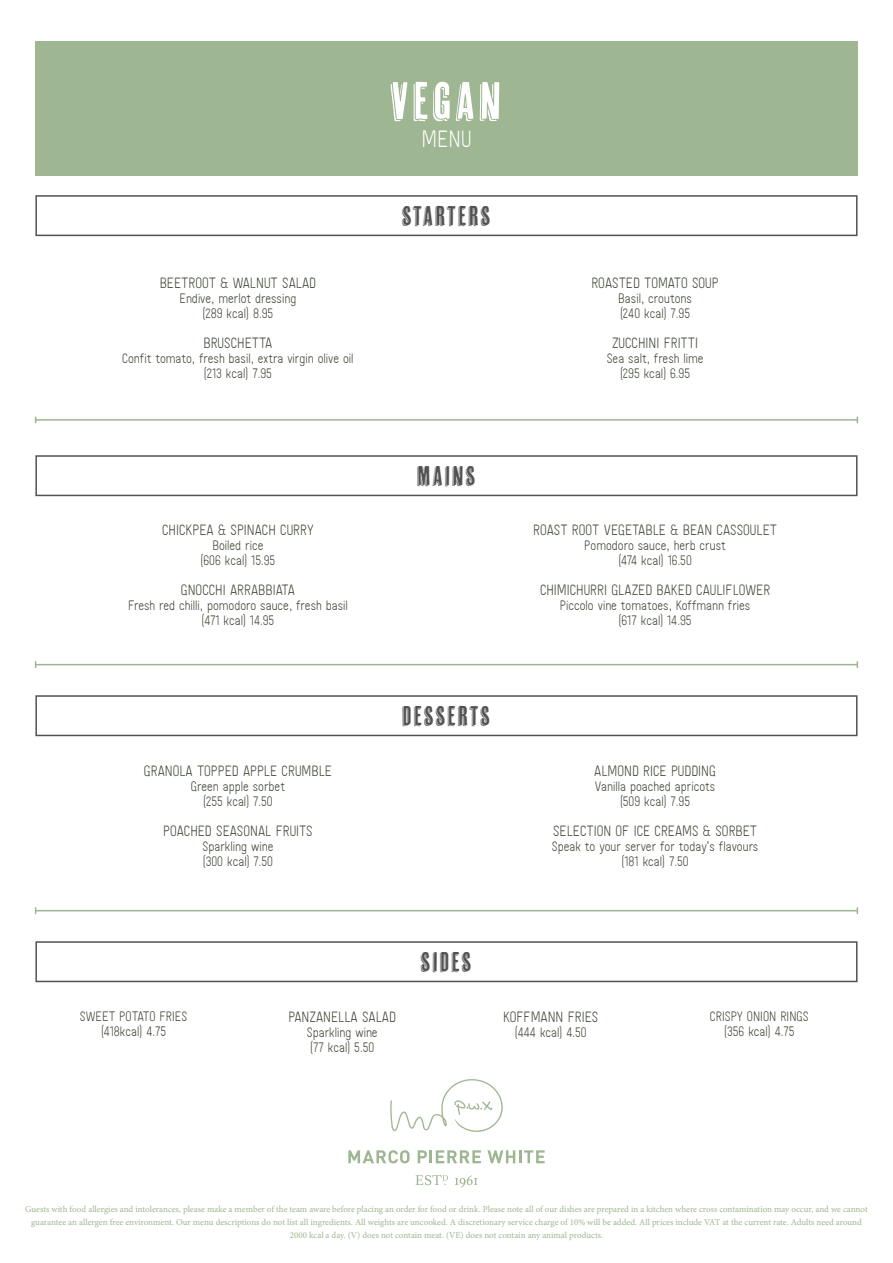
<style>
.page{position:relative;width:893px;height:1263px;background:#fff}
.page>*{position:absolute;margin:0;border:0;box-sizing:border-box;transform-origin:0 0}
.t1{font:52.5px "Cheap Pine";letter-spacing:.08em;color:#fff}
.t2{font:28.5px "Festivo LC Mini";color:#fff}
.t3{font:27px "Cheap Pine";letter-spacing:.08em;color:#525252}
.t4{font:18px "Festivo LC Mini";color:#3a4231}
.t5{font:16.5px/15px "Festivo LC Mini";color:#3a4231;text-align:center}
.t6{font:9px/12.6px "Minion Pro";color:#9eb691;text-align:center}
</style>
<div class="page">
<div style="left:35px;top:41px;width:822px;height:135px;background:#9eb691"></div>
<div style="left:35px;top:195px;width:822px;height:41px;border:2px solid #525252"></div>
<div style="left:35px;top:455px;width:822px;height:41px;border:2px solid #525252"></div>
<div style="left:35px;top:695px;width:822px;height:41px;border:2px solid #525252"></div>
<div style="left:35px;top:941px;width:822px;height:41px;border:2px solid #525252"></div>
<svg style="left:455px;top:1175px;width:22px;height:13px"></svg>
<svg style="left:416px;top:1175px;width:32px;height:10px"></svg>
<svg style="left:348px;top:1150px;width:62px;height:13px"></svg>
<svg style="left:418px;top:1150px;width:63px;height:13px"></svg>
<svg style="left:487px;top:1150px;width:58px;height:13px"></svg>
<svg style="left:390px;top:1079px;width:113px;height:53px"></svg>
<hr style="left:36px;top:419px;width:821px;height:2px;background:#9eb691">
<hr style="left:36px;top:664px;width:821px;height:1px;background:#9eb691">
<hr style="left:36px;top:910px;width:821px;height:1px;background:#9eb691">
<h1 class="t1" style="left:391px;top:72px;width:112px">VEGAN</h1>
<h2 class="t2" style="left:422px;top:125px;width:51px">MENU</h2>
<p class="t4" style="left:160px;top:274px;width:158px">BEETROOT &amp; WALNUT SALAD</p>
<p class="t5" style="left:179px;top:291px;width:118px">Endive, merlot dressing (289 kcal) 8.95</p>
<p class="t4" style="left:203px;top:334px;width:70px">BRUSCHETTA</p>
<p class="t5" style="left:122px;top:351px;width:233px">Confit tomato, fresh basil, extra virgin olive oil (213 kcal) 7.95</p>
<h3 class="t3" style="left:402px;top:201px;width:90px">STARTERS</h3>
<p class="t4" style="left:591px;top:274px;width:129px">ROASTED TOMATO SOUP</p>
<p class="t5" style="left:618px;top:291px;width:75px;text-align:left">Basil, croutons (240 kcal) 7.95</p>
<p class="t4" style="left:612px;top:334px;width:88px">ZUCCHINI FRITTI</p>
<p class="t5" style="left:607px;top:351px;width:98px">Sea salt, fresh lime (295 kcal) 6.95</p>
<p class="t4" style="left:162px;top:521px;width:153px">CHICKPEA &amp; SPINACH CURRY</p>
<p class="t5" style="left:201px;top:538px;width:76px">Boiled rice (606 kcal) 15.95</p>
<p class="t4" style="left:181px;top:581px;width:116px">GNOCCHI ARRABBIATA</p>
<p class="t5" style="left:128px;top:598px;width:221px">Fresh red chilli, pomodoro sauce, fresh basil (471 kcal) 14.95</p>
<p class="t4" style="left:144px;top:762px;width:190px">GRANOLA TOPPED APPLE CRUMBLE</p>
<p class="t5" style="left:191px;top:779px;width:96px">Green apple sorbet (255 kcal) 7.50</p>
<p class="t4" style="left:163px;top:822px;width:151px">POACHED SEASONAL FRUITS</p>
<p class="t5" style="left:202px;top:839px;width:72px;text-align:left">Sparkling wine (300 kcal) 7.50</p>
<h3 class="t3" style="left:417px;top:461px;width:60px">MAINS</h3>
<h3 class="t3" style="left:403px;top:701px;width:89px">DESSERTS</h3>
<p class="t4" style="left:533px;top:521px;width:246px">ROAST ROOT VEGETABLE &amp; BEAN CASSOULET</p>
<p class="t5" style="left:584px;top:538px;width:143px">Pomodoro sauce, herb crust (474 kcal) 16.50</p>
<p class="t4" style="left:540px;top:581px;width:232px">CHIMICHURRI GLAZED BAKED CAULIFLOWER</p>
<p class="t5" style="left:560px;top:598px;width:192px">Piccolo vine tomatoes, Koffmann fries (617 kcal) 14.95</p>
<p class="t4" style="left:594px;top:762px;width:123px">ALMOND RICE PUDDING</p>
<p class="t5" style="left:595px;top:779px;width:122px">Vanilla poached apricots (509 kcal) 7.95</p>
<p class="t4" style="left:553px;top:822px;width:206px">SELECTION OF ICE CREAMS &amp; SORBET</p>
<p class="t5" style="left:552px;top:839px;width:208px">Speak to your server for today’s flavours (181 kcal) 7.50</p>
<p class="t5" style="left:80px;top:1009px;width:109px">SWEET POTATO FRIES (418kcal) 4.75</p>
<p class="t4" style="left:288px;top:1008px;width:109px">PANZANELLA SALAD</p>
<p class="t5" style="left:307px;top:1025px;width:72px;text-align:left">Sparkling wine (77 kcal) 5.50</p>
<h3 class="t3" style="left:421px;top:947px;width:52px">SIDES</h3>
<p class="t4" style="left:503px;top:1008px;width:97px">KOFFMANN FRIES</p>
<p class="t5" style="left:515px;top:1025px;width:73px">(444 kcal) 4.50</p>
<p class="t5" style="left:710px;top:1009px;width:100px">CRISPY ONION RINGS (356 kcal) 4.75</p>
<p class="t6" style="left:25px;top:1203px;width:844px">Guests with food allergies and intolerances, please make a member of the team aware before placing an order for food or drink. Please note all of our dishes are prepared in a kitchen where cross contamination may occur, and we cannot guarantee an allergen free environment. Our menu descriptions do not list all ingredients. All weights are uncooked. A discretionary service charge of 10% will be added. All prices include VAT at the current rate. Adults need around<br>2000 kcal a day. (V) does not contain meat. (VE) does not contain any animal products.</p>
</div>
